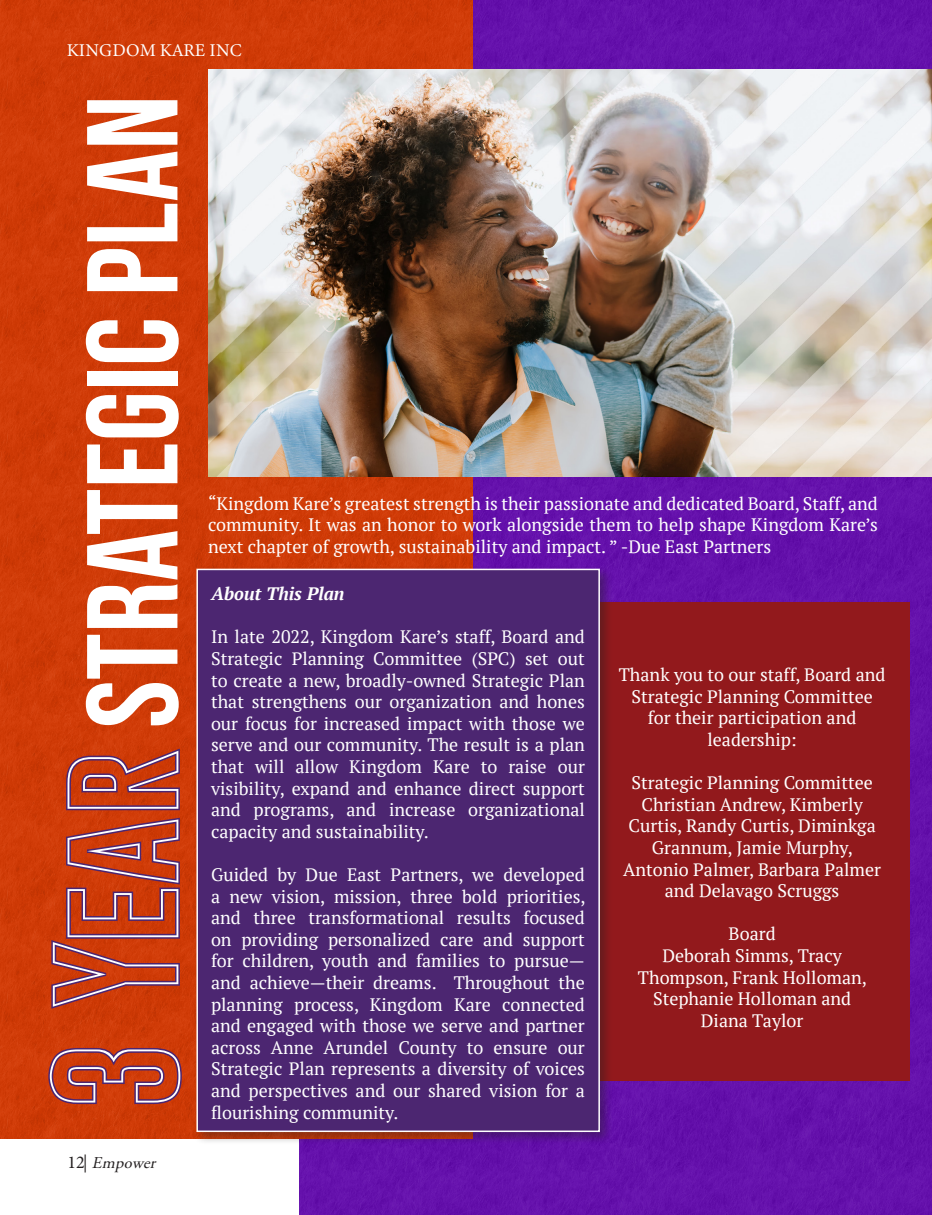
<style>
.page{position:relative;width:932px;height:1215px;background:#fff}
.page>*{position:absolute;margin:0;border:0;box-sizing:border-box;transform-origin:0 0}
.content{font:129px "Bebas Neue";color:#fff}
.body_text{font:18px/21.6px "PT Serif";color:#fff;text-align:justify}
.Paragraph_Style_1{font:18px/21.6px "PT Serif";color:#fff;text-align:center}
.t1{font:18px "Minion Variable Concept";letter-spacing:.01em;color:#fff}
.body_text-2{font:italic 700 18px "PT Serif";color:#fff}
.t2{font:italic 16.5px "Adobe Garamond Pro";color:#231f20}
.s1{font-family:"Gobold Hollow";color:#4c2671}
.s2{font-family:"Minion Pro";font-style:normal;font-size:18px}
.s3{font-style:normal;font-size:18px}
</style>
<div class="page">
<div style="left:299px;top:0;width:632px;height:1215px;background:#6511ac"></div>
<div style="left:0;top:0;width:472px;height:1139px;background:#cf3b07"></div>
<div style="left:512px;top:603px;width:397px;height:478px;background:#92191c"></div>
<div style="left:193px;top:565px;width:419px;height:580px;background:#231f20;opacity:.4"></div>
<div style="left:196px;top:569px;width:404px;height:563px;background:#4c2671;border:2px solid #fff"></div>
<img style="left:208px;top:70px;width:724px;height:407px">
<p class="t1" style="left:67px;top:38px;width:177px">KINGDOM KARE INC</p>
<p class="content" style="left:60px;top:1111px;width:1017px;rotate:-90deg"><span class="s1">3 Year</span> Strategic Plan</p>
<p class="t2" style="left:68px;top:1153px;width:94px"><span class="s2">1 2</span> <span class="s3">|</span> Empower</p>
<p class="body_text" style="left:208px;top:492px;width:671px">“Kingdom Kare’s greatest strength is their passionate and dedicated Board, Staff, and community. It was an honor to work alongside them to help shape Kingdom Kare’s next chapter of growth, sustainability and impact. ” -Due East Partners</p>
<p class="body_text-2" style="left:211px;top:582px;width:135px">About This Plan</p>
<p class="body_text" style="left:211px;top:626px;width:375px">In late 2022, Kingdom Kare’s staff, Board and Strategic Planning Committee (SPC) set out to create a new, broadly-owned Strategic Plan that strengthens our organization and hones our focus for increased impact with those we serve and our community. The result is a plan that will allow Kingdom Kare to raise our visibility, expand and enhance direct support and programs, and increase organizational capacity and sustainability.</p>
<p class="body_text" style="left:211px;top:864px;width:376px">Guided by Due East Partners, we developed a new vision, mission, three bold priorities, and three transformational results focused on providing personalized care and support for children, youth and families to pursue— and achieve—their dreams. Throughout the planning process, Kingdom Kare connected and engaged with those we serve and partner across Anne Arundel County to ensure our Strategic Plan represents a diversity of voices and perspectives and our shared vision for a flourishing community.</p>
<p class="Paragraph_Style_1" style="left:619px;top:664px;width:268px">Thank you to our staff, Board and<br>Strategic Planning Committee for their participation and leadership:</p>
<p class="Paragraph_Style_1" style="left:623px;top:772px;width:259px">Strategic Planning Committee<br>Christian Andrew, Kimberly<br>Curtis, Randy Curtis, Diminkga<br>Grannum, Jamie Murphy,<br>Antonio Palmer, Barbara Palmer and Delavago Scruggs</p>
<p class="Paragraph_Style_1" style="left:728px;top:923px;width:49px">Board</p>
<p class="Paragraph_Style_1" style="left:638px;top:945px;width:230px">Deborah Simms, Tracy<br>Thompson, Frank Holloman,<br>Stephanie Holloman and</p>
<p class="Paragraph_Style_1" style="left:701px;top:1009px;width:104px">Diana Taylor</p>
</div>
